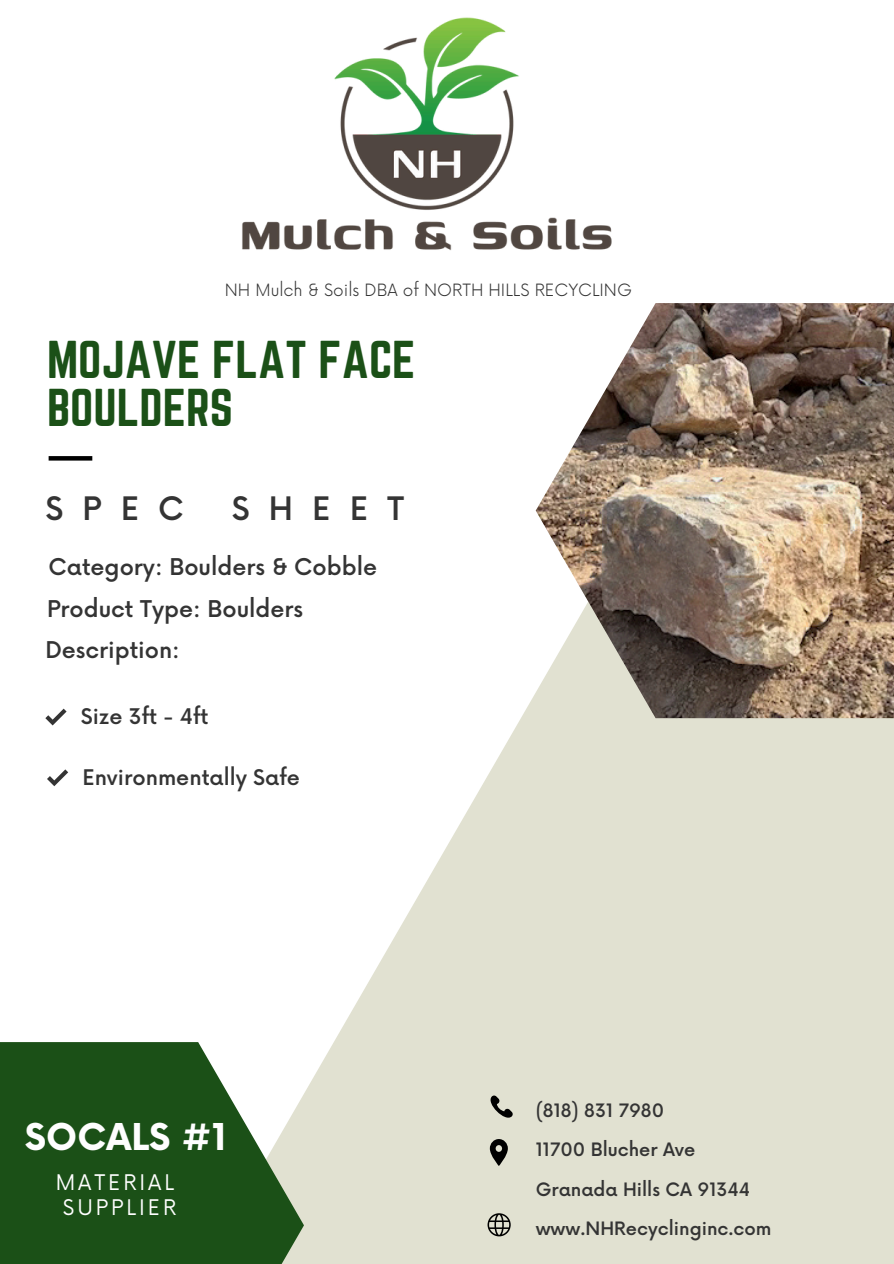
<style>
.page{position:relative;width:894px;height:1264px;background:#fff}
.page>*{position:absolute;margin:0;border:0;box-sizing:border-box;transform-origin:0 0}
.t1{font:46.5px/48.3px "Norwester";color:#1b5017}
.t2{font:700 36px "Now";color:#fefefe}
.t3{font:500 31.5px "Now";letter-spacing:.61em;color:#343434}
.t4{font:500 22.5px "Now";color:#343434}
.t5{font:500 21px "Now";color:#343434}
.t6{font:21px/25.8px "Now";letter-spacing:.14em;color:#fff;text-align:center}
.t7{font:500 18px/39.3px "Now";color:#343434}
.t8{font:300 16.5px "Now";color:#343434}
</style>
<div class="page">
<svg style="left:304px;top:694px;width:589px;height:569px;background:#e5e5d7"></svg>
<img style="left:535px;top:303px;width:358px;height:415px">
<svg style="left:47px;top:769px;width:21px;height:17px"></svg>
<svg style="left:489px;top:1138px;width:18px;height:27px"></svg>
<svg style="left:485px;top:1095px;width:28px;height:27px"></svg>
<svg style="left:487px;top:1213px;width:23px;height:23px"></svg>
<svg style="left:0;top:1042px;width:304px;height:221px;background:#376533"></svg>
<svg style="left:49px;top:456px;width:43px;height:4px"></svg>
<img style="left:242px;top:17px;width:370px;height:234px">
<svg style="left:45px;top:708px;width:22px;height:17px"></svg>
<h5 class="t8" style="left:225px;top:281px;width:408px">NH Mulch &amp; Soils DBA of NORTH HILLS RECYCLING</h5>
<p class="t1" style="left:47px;top:335px;width:370px">MOJAVE FLAT FACE<br>BOULDERS</p>
<h6 class="t3" style="left:45px;top:491px;width:140px">SPEC</h6>
<h6 class="t3" style="left:232px;top:491px;width:174px">SHEET</h6>
<h1 class="t4" style="left:49px;top:554px;width:330px">Category: Boulders &amp; Cobble</h1>
<p class="t4" style="left:47px;top:596px;width:257px">Product Type: Boulders</p>
<h5 class="t4" style="left:45px;top:638px;width:136px">Description:</h5>
<h5 class="t5" style="left:81px;top:705px;width:129px">Size 3ft - 4ft</h5>
<p class="t5" style="left:82px;top:765px;width:219px">Environmentally Safe</p>
<p class="t2" style="left:25px;top:1117px;width:203px">SOCALS #1</p>
<p class="t6" style="left:56px;top:1170px;width:122px">MATERIAL<br>SUPPLIER</p>
<h3 class="t7" style="left:535px;top:1091px;width:237px">(818) 831 7980<br>11700 Blucher Ave<br>Granada Hills CA 91344 www.NHRecyclinginc.com</h3>
</div>
